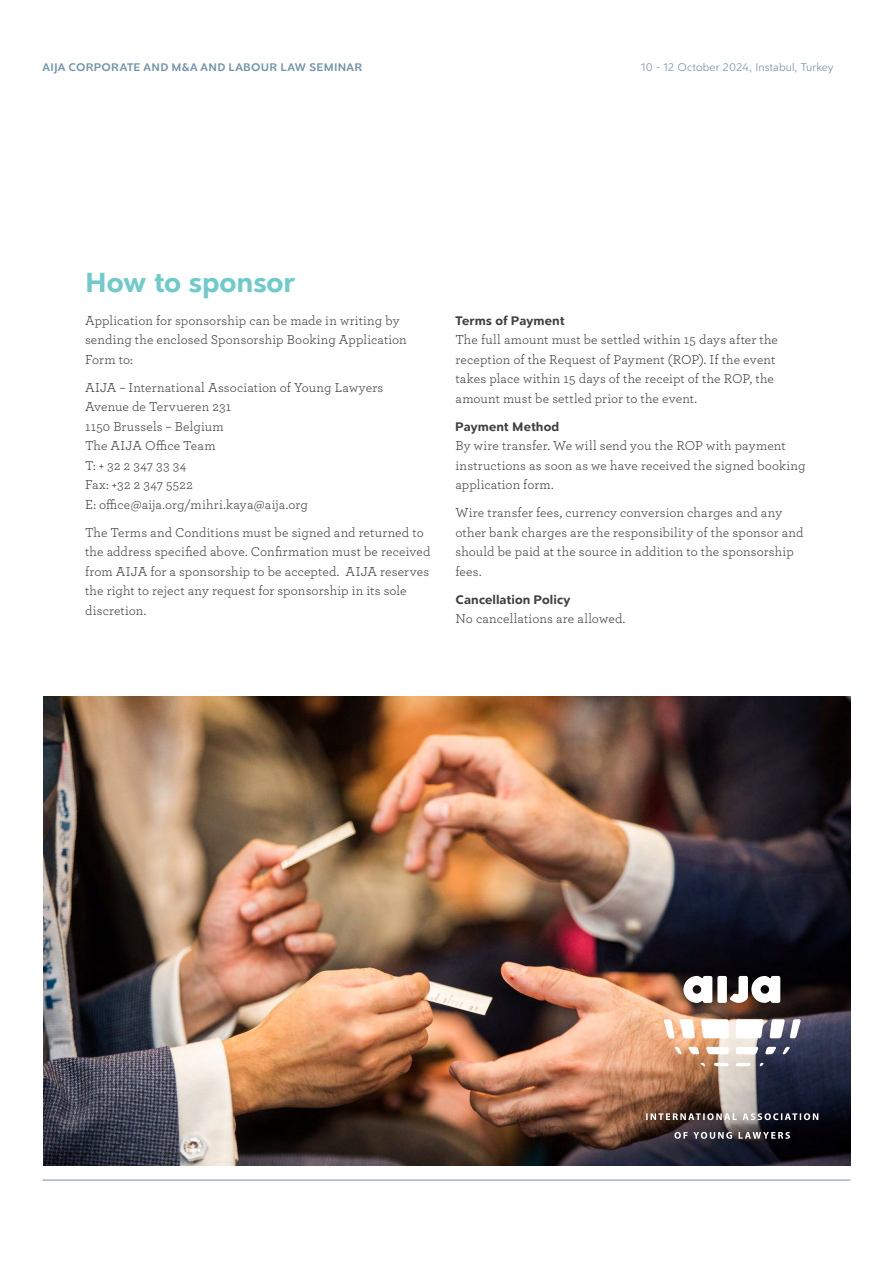
<style>
.page{position:relative;width:893px;height:1263px;background:#fff}
.page>*{position:absolute;margin:0;border:0;box-sizing:border-box;transform-origin:0 0}
.t1{font:700 30px "Clarika Grotesque";letter-spacing:-.005em;color:#70cacb}
.t2{font:13.5px/19.5px "Archer";letter-spacing:.01em;color:#414042}
.t3{font:700 13.5px "Clarika Grotesque";letter-spacing:.005em;color:#414042}
.t4{font:600 12px "Clarika Grotesque";letter-spacing:.025em;color:#7094aa}
.t5{font:300 12px "Clarika Grotesque";letter-spacing:.01em;color:#7094aa}
</style>
<div class="page">
<hr style="left:43px;top:1180px;width:807px;height:1px;background:#7094aa">
<img style="left:43px;top:697px;width:807px;height:468px">
<svg style="left:683px;top:976px;width:29px;height:27px"></svg>
<div style="left:717px;top:976px;width:10px;height:27px;background:#fff;border-radius:2px"></div>
<svg style="left:730px;top:976px;width:50px;height:27px"></svg>
<svg style="left:664px;top:1019px;width:137px;height:47px"></svg>
<svg style="left:646px;top:1113px;width:172px;height:7px"></svg>
<svg style="left:739px;top:1132px;width:51px;height:7px"></svg>
<svg style="left:674px;top:1132px;width:58px;height:7px"></svg>
<p class="t4" style="left:43px;top:59px;width:321px">AIJA CORPORATE AND M&amp;A AND LABOUR LAW SEMINAR</p>
<p class="t5" style="left:641px;top:59px;width:194px">10 - 12 October 2024, Instabul, Turkey</p>
<h1 class="t1" style="left:85px;top:263px;width:212px">How to sponsor</h1>
<p class="t2" style="left:85px;top:310px;width:323px">Application for sponsorship can be made in writing by sending the enclosed Sponsorship Booking Application<br>Form to:</p>
<p class="t2" style="left:85px;top:377px;width:300px">AIJA – International Association of Young Lawyers<br>Avenue de Tervueren 231<br>1150 Brussels – Belgium<br>The AIJA Office Team<br>T: + 32 2 347 33 34<br>Fax: +32 2 347 5522<br>E: office@aija.org/mihri.kaya@aija.org</p>
<p class="t2" style="left:85px;top:522px;width:347px">The Terms and Conditions must be signed and returned to the address specified above. Confirmation must be received from AIJA for a sponsorship to be accepted. AIJA reserves the right to reject any request for sponsorship in its sole discretion.</p>
<p class="t3" style="left:455px;top:311px;width:111px">Terms of Payment</p>
<p class="t2" style="left:455px;top:329px;width:324px">The full amount must be settled within 15 days after the reception of the Request of Payment (ROP). If the event takes place within 15 days of the receipt of the ROP, the amount must be settled prior to the event.</p>
<p class="t3" style="left:455px;top:417px;width:105px">Payment Method</p>
<p class="t2" style="left:455px;top:435px;width:351px">By wire transfer. We will send you the ROP with payment instructions as soon as we have received the signed booking application form.</p>
<p class="t2" style="left:455px;top:502px;width:349px">Wire transfer fees, currency conversion charges and any other bank charges are the responsibility of the sponsor and should be paid at the source in addition to the sponsorship fees.</p>
<p class="t3" style="left:455px;top:590px;width:116px">Cancellation Policy</p>
<p class="t2" style="left:455px;top:608px;width:171px">No cancellations are allowed.</p>
</div>
